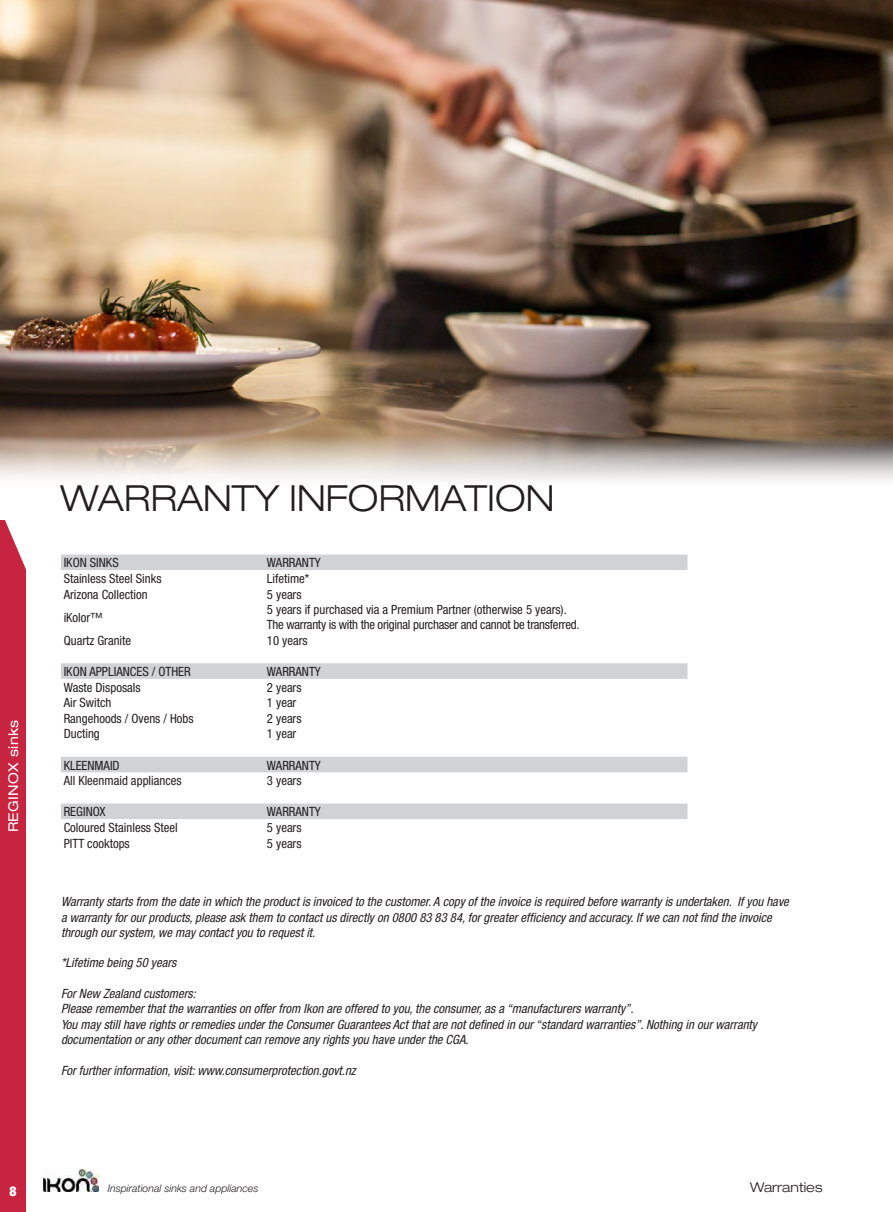
<style>
.page{position:relative;width:893px;height:1212px;background:#fff}
.page>*{position:absolute;margin:0;border:0;box-sizing:border-box;transform-origin:0 0}
.t1{font:300 expanded 36px "Helvetica Neue";color:#231f20}
.t2{font:expanded 13.5px "Helvetica Neue";letter-spacing:.025em;color:#fff}
.t3{font:300 expanded 13.5px "Helvetica Neue";color:#231f20}
.t4{font:900 condensed 13.5px "Helvetica Neue";color:#fff}
.t5{font:italic condensed 12.75px/15.3px "Helvetica Neue";color:#231f20}
.t6{font:condensed 12.75px "Helvetica Neue";color:#231f20}
.t7{font:condensed 12.75px "Helvetica Neue";letter-spacing:-.02em;color:#231f20}
.t8{font:italic 300 10.5px "Helvetica Neue";color:#231f20}
</style>
<div class="page">
<div style="left:0;top:520px;width:26px;height:692px;background:#c6243f"></div>
<svg style="left:61px;top:554px;width:626px;height:265px"></svg>
<img style="left:0;top:0;width:893px;height:434px">
<svg style="left:0;top:434px;width:893px;height:46px;background:#c3b8ad"></svg>
<img style="left:43px;top:1170px;width:56px;height:21px">
<p class="t2" style="left:5px;top:832px;width:114px;rotate:-90deg">REGINOX sinks</p>
<p class="t1" style="left:61px;top:476px;width:496px">WARRANTY INFORMATION</p>
<p class="t6" style="left:64px;top:555px;width:57px">IKON SINKS</p>
<p class="t6" style="left:267px;top:555px;width:55px">WARRANTY</p>
<p class="t6" style="left:64px;top:571px;width:99px">Stainless Steel Sinks</p>
<p class="t6" style="left:267px;top:571px;width:44px">Lifetime*</p>
<p class="t6" style="left:64px;top:587px;width:86px">Arizona Collection</p>
<p class="t6" style="left:267px;top:587px;width:36px">5 years</p>
<p class="t6" style="left:64px;top:610px;width:41px">iKolor™</p>
<p class="t6" style="left:267px;top:602px;width:301px">5 years if purchased via a Premium Partner (otherwise 5 years).</p>
<p class="t7" style="left:267px;top:617px;width:314px">The warranty is with the original purchaser and cannot be transferred.</p>
<p class="t6" style="left:64px;top:633px;width:69px">Quartz Granite</p>
<p class="t6" style="left:267px;top:633px;width:42px">10 years</p>
<p class="t6" style="left:64px;top:664px;width:129px">IKON APPLIANCES / OTHER</p>
<p class="t6" style="left:267px;top:664px;width:55px">WARRANTY</p>
<p class="t6" style="left:64px;top:680px;width:78px">Waste Disposals</p>
<p class="t6" style="left:267px;top:680px;width:36px">2 years</p>
<p class="t6" style="left:64px;top:695px;width:49px">Air Switch</p>
<p class="t6" style="left:267px;top:695px;width:31px">1 year</p>
<p class="t6" style="left:64px;top:711px;width:132px">Rangehoods / Ovens / Hobs</p>
<p class="t6" style="left:267px;top:711px;width:36px">2 years</p>
<p class="t6" style="left:64px;top:726px;width:38px">Ducting</p>
<p class="t6" style="left:267px;top:726px;width:31px">1 year</p>
<p class="t6" style="left:64px;top:758px;width:57px">KLEENMAID</p>
<p class="t6" style="left:267px;top:758px;width:55px">WARRANTY</p>
<p class="t6" style="left:64px;top:773px;width:119px">All Kleenmaid appliances</p>
<p class="t6" style="left:267px;top:773px;width:36px">3 years</p>
<p class="t6" style="left:64px;top:804px;width:43px">REGINOX</p>
<p class="t6" style="left:267px;top:804px;width:55px">WARRANTY</p>
<p class="t6" style="left:64px;top:820px;width:115px">Coloured Stainless Steel</p>
<p class="t6" style="left:267px;top:820px;width:36px">5 years</p>
<p class="t6" style="left:64px;top:836px;width:68px">PITT cooktops</p>
<p class="t6" style="left:267px;top:836px;width:36px">5 years</p>
<p class="t5" style="left:61px;top:894px;width:729px">Warranty starts from the date in which the product is invoiced to the customer. A copy of the invoice is required before warranty is undertaken. If you have a warranty for our products, please ask them to contact us directly on 0800 83 83 84, for greater efficiency and accuracy. If we can not find the invoice through our system, we may contact you to request it.</p>
<p class="t5" style="left:61px;top:955px;width:117px">*Lifetime being 50 years</p>
<p class="t5" style="left:61px;top:986px;width:136px">For New Zealand customers:</p>
<p class="t5" style="left:61px;top:1001px;width:574px">Please remember that the warranties on offer from Ikon are offered to you, the consumer, as a “manufacturers warranty”.</p>
<p class="t5" style="left:61px;top:1016px;width:697px">You may still have rights or remedies under the Consumer Guarantees Act that are not defined in our “standard warranties”. Nothing in our warranty documentation or any other document can remove any rights you have under the CGA.</p>
<p class="t5" style="left:61px;top:1062px;width:296px">For further information, visit: www.consumerprotection.govt.nz</p>
<p class="t4" style="left:10px;top:1183px;width:9px">8</p>
<p class="t8" style="left:108px;top:1181px;width:152px">Inspirational sinks and appliances</p>
<p class="t3" style="left:750px;top:1179px;width:74px">Warranties</p>
</div>
